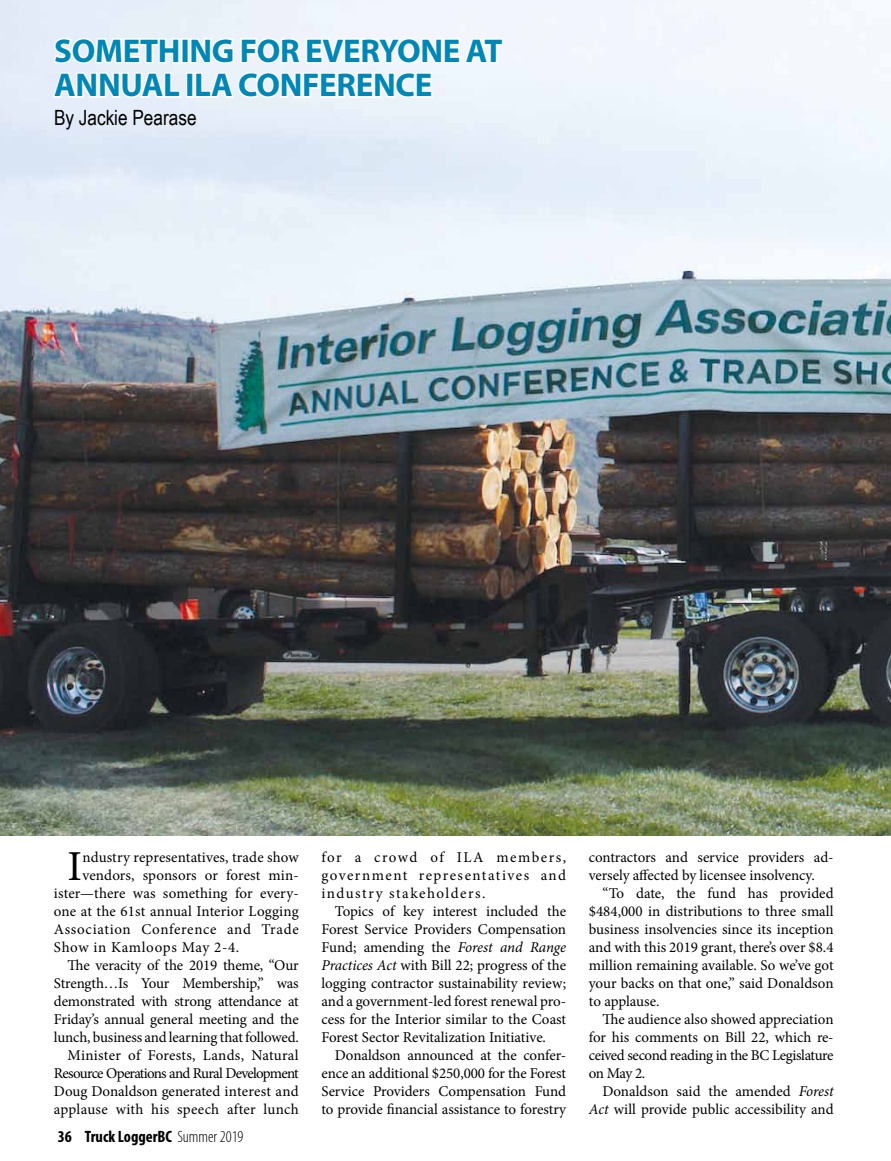
<style>
.page{position:relative;width:891px;height:1161px;background:#fff}
.page>*{position:absolute;margin:0;border:0;box-sizing:border-box;transform-origin:0 0}
.t1{font:42.75px "Minion Pro";color:#000}
.t2{font:700 33px/34.5px "Myriad Pro";letter-spacing:-.01em;color:#0087b6}
.t3{font:21px "Arial Narrow";color:#000}
.t4{font:700 condensed 16.5px "Myriad Pro";color:#000}
.t5{font:15px/18px "Minion Pro";letter-spacing:-.005em;color:#000;text-align:justify}
.t6{font:15px "Minion Pro";letter-spacing:.015em;color:#000}
.t7{font:15px "Minion Pro";letter-spacing:-.05em;color:#000}
.t8{font:15px "Minion Pro";letter-spacing:.045em;color:#000}
.t9{font:15px "Minion Pro";letter-spacing:.04em;color:#000}
.s1{font-weight:300}
.s2{font-style:italic}
</style>
<div class="page">
<img style="left:0;top:0;width:891px;height:835px">
<div style="left:181px;top:38px;width:8px;height:25px;border:3px solid #fff"></div>
<svg style="left:51px;top:0;width:131px;height:105px"></svg>
<svg style="left:189px;top:19px;width:316px;height:86px"></svg>
<h2 class="t2" style="left:54px;top:32px;width:450px">SOMETHING FOR EVERYONE AT<br>ANNUAL ILA CONFERENCE</h2>
<h3 class="t3" style="left:54px;top:102px;width:144px">By Jackie Pearase</h3>
<h1 class="t1" style="left:68px;top:838px;width:16px">I</h1>
<p class="t5" style="left:82px;top:848px;width:218px">ndustry representatives, trade show</p>
<p class="t5" style="left:82px;top:866px;width:218px">vendors, sponsors or forest min-</p>
<p class="t5" style="left:54px;top:884px;width:246px">ister—there was something for every-</p>
<p class="t5" style="left:54px;top:902px;width:246px">one at the 61st annual Interior Logging</p>
<p class="t8" style="left:54px;top:919px;width:246px">Association Conference and Trade</p>
<p class="t9" style="left:54px;top:937px;width:187px">Show in Kamloops May 2-4.</p>
<p class="t5" style="left:67px;top:956px;width:233px">The veracity of the 2019 theme, “Our</p>
<p class="t5" style="left:54px;top:974px;width:246px">Strength…Is Your Membership,” was</p>
<p class="t5" style="left:54px;top:992px;width:246px">demonstrated with strong attendance at</p>
<p class="t5" style="left:54px;top:1010px;width:246px">Friday’s annual general meeting and the</p>
<p class="t5" style="left:54px;top:1028px;width:246px">lunch, business and learning that followed.</p>
<p class="t6" style="left:67px;top:1045px;width:233px">Minister of Forests, Lands, Natural</p>
<p class="t7" style="left:54px;top:1063px;width:246px">Resource Operations and Rural Development</p>
<p class="t5" style="left:54px;top:1082px;width:246px">Doug Donaldson generated interest and</p>
<p class="t6" style="left:54px;top:1099px;width:246px">applause with his speech after lunch</p>
<p class="t4" style="left:58px;top:1126px;width:187px">36 Truck LoggerBC <span class="s1">Summer 2019</span></p>
<p class="t5" style="left:321px;top:848px;width:246px">for a crowd of ILA members, government representatives and industry stakeholders.</p>
<p class="t5" style="left:321px;top:902px;width:246px;text-indent:14px">Topics of key interest included the Forest Service Providers Compensation Fund; amending the <span class="s2">Forest and Range Practices Act</span> with Bill 22; progress of the logging contractor sustainability review; and a government-led forest renewal pro&shy;cess for the Interior similar to the Coast Forest Sector Revitalization Initiative.</p>
<p class="t5" style="left:321px;top:1046px;width:246px;text-indent:14px">Donaldson announced at the confer&shy;ence an additional $250,000 for the Forest Service Providers Compensation Fund to provide financial assistance to forestry</p>
<p class="t5" style="left:589px;top:848px;width:246px">contractors and service providers ad&shy;versely affected by licensee insolvency.</p>
<p class="t5" style="left:589px;top:884px;width:246px;text-indent:14px">“To date, the fund has provided $484,000 in distributions to three small business insolvencies since its inception and with this 2019 grant, there’s over $8.4 million remaining available. So we’ve got your backs on that one,” said Donaldson to applause.</p>
<p class="t5" style="left:589px;top:1010px;width:246px;text-indent:14px">The audience also showed appreciation for his comments on Bill 22, which re&shy;ceived second reading in the BC Legislature on May 2.</p>
<p class="t5" style="left:589px;top:1082px;width:246px;text-align:right">Donaldson said the amended <span class="s2">Forest<br>Act</span> will provide public accessibility and</p>
</div>
